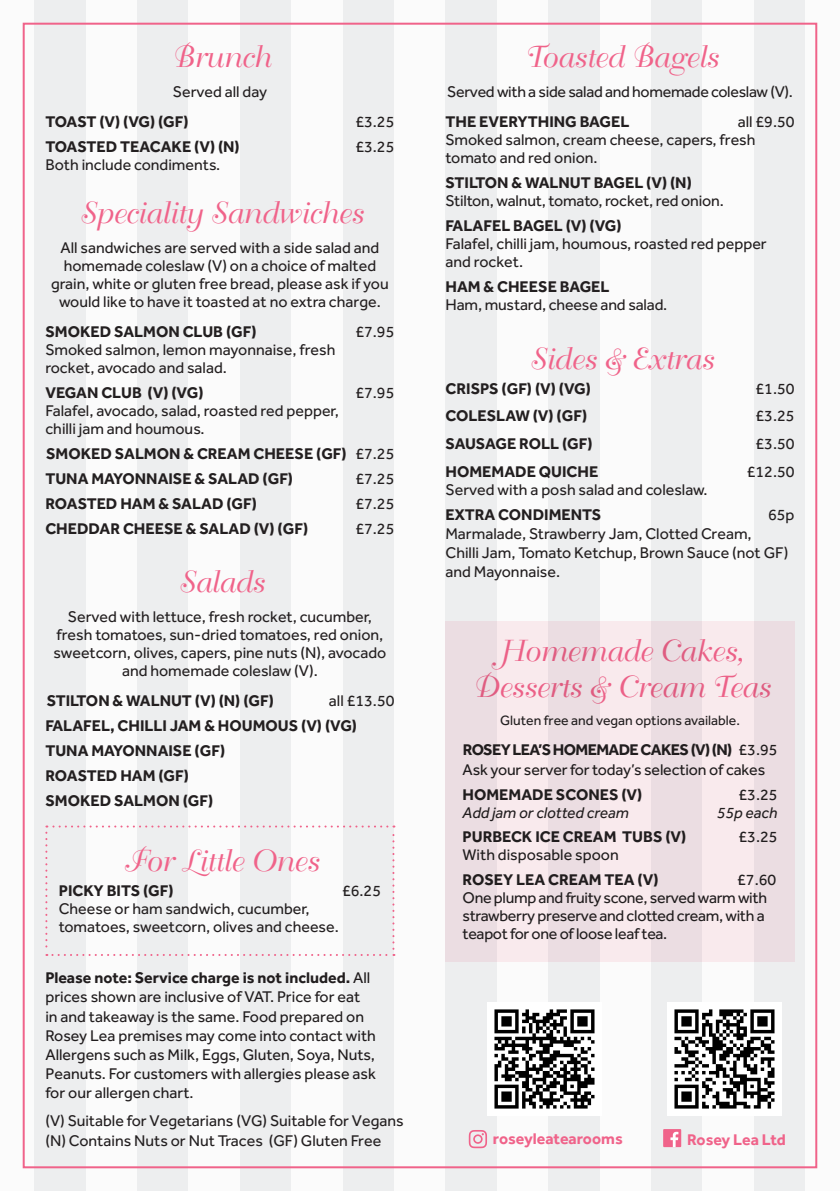
<style>
.page{position:relative;width:840px;height:1191px;background:#fff}
.page>*{position:absolute;margin:0;border:0;box-sizing:border-box;transform-origin:0 0}
.Section_Header{font:30px/36px "Bellevue BQ";color:#f0638a;text-align:center}
.Section_Header_no_de{font:30px "Bellevue BQ";color:#f0638a}
.Category_description{font:16px/19.2px "Effra";color:#231f20;text-align:center}
.Description{font:16px/18px "Effra";color:#231f20}
.Name{font:700 16px "Effra";color:#231f20}
.Name___Description{font:700 16px "Effra";color:#231f20}
.Name___Description-2{font:16px/19.2px "Effra";color:#231f20}
.Category_description-2{font:16px/18px "Effra";letter-spacing:-.02em;color:#231f20}
.Name-2{font:16px/19.2px "Effra";color:#231f20}
.Name_Left_Aligned{font:700 16px "Effra";color:#231f20}
.t1{font:italic 16px "Effra";color:#231f20}
.Description-2{font:700 16px "Effra";color:#f0638a}
.Name___Description-3{font:700 16px "Effra";letter-spacing:-.03em;color:#231f20}
.t2{font:14px "Effra";color:#231f20}
.s1{font-weight:400}
.s2{font-weight:700}
</style>
<div class="page">
<div style="left:0;top:0;width:35px;height:1191px;background:#fafafa"></div>
<div style="left:35px;top:0;width:51px;height:1191px;background:#edeeef"></div>
<div style="left:86px;top:0;width:51px;height:1191px;background:#fafafa"></div>
<div style="left:137px;top:0;width:52px;height:1191px;background:#edeeef"></div>
<div style="left:189px;top:0;width:51px;height:1191px;background:#fafafa"></div>
<div style="left:240px;top:0;width:51px;height:1191px;background:#edeeef"></div>
<div style="left:291px;top:0;width:52px;height:1191px;background:#fafafa"></div>
<div style="left:343px;top:0;width:51px;height:1191px;background:#edeeef"></div>
<div style="left:394px;top:0;width:26px;height:1191px;background:#fafafa"></div>
<div style="left:420px;top:0;width:25px;height:1191px;background:#fafafa"></div>
<div style="left:445px;top:0;width:52px;height:1191px;background:#edeeef"></div>
<div style="left:497px;top:0;width:51px;height:1191px;background:#fafafa"></div>
<div style="left:548px;top:0;width:51px;height:1191px;background:#edeeef"></div>
<div style="left:599px;top:0;width:51px;height:1191px;background:#fafafa"></div>
<div style="left:650px;top:0;width:52px;height:1191px;background:#edeeef"></div>
<div style="left:702px;top:0;width:51px;height:1191px;background:#fafafa"></div>
<div style="left:753px;top:0;width:51px;height:1191px;background:#edeeef"></div>
<div style="left:804px;top:0;width:35px;height:1191px;background:#fafafa"></div>
<div style="left:445px;top:621px;width:349px;height:341px;background:linear-gradient(to right,#f1e2e6,#f2e3e7)"></div>
<svg style="left:662px;top:1129px;width:18px;height:18px"></svg>
<svg style="left:670px;top:1131px;width:8px;height:16px"></svg>
<img style="left:667px;top:1002px;width:113px;height:113px">
<img style="left:487px;top:1002px;width:112px;height:113px">
<svg style="left:468px;top:1130px;width:19px;height:18px"></svg>
<svg style="left:45px;top:825px;width:349px;height:131px"></svg>
<p class="Section_Header" style="left:170px;top:40px;width:100px">Brunch</p>
<p class="Category_description" style="left:173px;top:82px;width:96px">Served all day</p>
<p class="Name___Description-3" style="left:45px;top:112px;width:145px">TOAST (V) (VG) (GF)</p>
<p class="Name___Description-2" style="left:355px;top:112px;width:40px">£3.25</p>
<p class="Name___Description" style="left:45px;top:137px;width:196px">TOASTED TEACAKE (V) (N)</p>
<p class="Name___Description-2" style="left:355px;top:137px;width:40px">£3.25</p>
<p class="Name___Description-2" style="left:45px;top:155px;width:176px">Both include condiments.</p>
<p class="Section_Header" style="left:78px;top:196px;width:285px">Speciality Sandwiches</p>
<p class="Category_description" style="left:51px;top:238px;width:339px;line-height:18px">All sandwiches are served with a side salad and homemade coleslaw (V) on a choice of malted grain, white or gluten free bread, please ask if you would like to have it toasted at no extra charge.</p>
<p class="Name___Description" style="left:45px;top:322px;width:212px">SMOKED SALMON CLUB (GF)</p>
<p class="Name___Description-2" style="left:355px;top:322px;width:40px">£7.95</p>
<p class="Description" style="left:45px;top:341px;width:291px">Smoked salmon, lemon mayonnaise, fresh rocket, avocado and salad.</p>
<p class="Name___Description" style="left:45px;top:383px;width:159px">VEGAN CLUB (V) (VG)</p>
<p class="Name___Description-2" style="left:355px;top:383px;width:40px">£7.95</p>
<p class="Description" style="left:45px;top:401px;width:295px">Falafel, avocado, salad, roasted red pepper, chilli jam and houmous.</p>
<p class="Name" style="left:46px;top:444px;width:349px">SMOKED SALMON &amp; CREAM CHEESE (GF) <span class="s1">£7.25</span></p>
<p class="Name" style="left:45px;top:469px;width:249px">TUNA MAYONNAISE &amp; SALAD (GF)</p>
<p class="Name-2" style="left:355px;top:469px;width:40px">£7.25</p>
<p class="Name" style="left:45px;top:493px;width:213px">ROASTED HAM &amp; SALAD (GF)</p>
<p class="Name-2" style="left:355px;top:493px;width:40px">£7.25</p>
<p class="Name" style="left:45px;top:518px;width:264px">CHEDDAR CHEESE &amp; SALAD (V) (GF)</p>
<p class="Name-2" style="left:355px;top:518px;width:40px">£7.25</p>
<p class="Section_Header" style="left:177px;top:565px;width:87px">Salads</p>
<p class="Category_description" style="left:53px;top:607px;width:334px;line-height:18px">Served with lettuce, fresh rocket, cucumber, fresh tomatoes, sun-dried tomatoes, red onion, sweetcorn, olives, capers, pine nuts (N), avocado and homemade coleslaw (V).</p>
<p class="Name" style="left:47px;top:691px;width:228px">STILTON &amp; WALNUT (V) (N) (GF)</p>
<p class="Name-2" style="left:329px;top:691px;width:67px">all £13.50</p>
<p class="Name_Left_Aligned" style="left:45px;top:716px;width:313px">FALAFEL, CHILLI JAM &amp; HOUMOUS (V) (VG)</p>
<p class="Name_Left_Aligned" style="left:45px;top:741px;width:181px">TUNA MAYONNAISE (GF)</p>
<p class="Name_Left_Aligned" style="left:45px;top:765px;width:145px">ROASTED HAM (GF)</p>
<p class="Name_Left_Aligned" style="left:45px;top:790px;width:169px">SMOKED SALMON (GF)</p>
<p class="Section_Header_no_de" style="left:122px;top:844px;width:196px">For Little Ones</p>
<p class="Name___Description" style="left:59px;top:881px;width:116px">PICKY BITS (GF)</p>
<p class="Name___Description-2" style="left:342px;top:881px;width:40px">£6.25</p>
<p class="Description" style="left:59px;top:899px;width:281px">Cheese or ham sandwich, cucumber, tomatoes, sweetcorn, olives and cheese.</p>
<p class="Category_description" style="left:45px;top:968px;width:332px;text-align:left"><span class="s2">Please note: Service charge is not included.</span> All prices shown are inclusive of VAT. Price for eat in and takeaway is the same. Food prepared on Rosey Lea premises may come into contact with Allergens such as Milk, Eggs, Gluten, Soya, Nuts, Peanuts. For customers with allergies please ask for our allergen chart.</p>
<p class="Name-2" style="left:45px;top:1111px;width:359px">(V) Suitable for Vegetarians (VG) Suitable for Vegans (N) Contains Nuts or Nut Traces (GF) Gluten Free</p>
<p class="Section_Header" style="left:523px;top:40px;width:195px">Toasted Bagels</p>
<p class="Category_description-2" style="left:447px;top:82px;width:347px">Served with a side salad and homemade coleslaw (V).</p>
<p class="Name___Description" style="left:445px;top:112px;width:185px">THE EVERYTHING BAGEL</p>
<p class="Name___Description-2" style="left:737px;top:112px;width:58px">all £9.50</p>
<p class="Description" style="left:445px;top:131px;width:311px">Smoked salmon, cream cheese, capers, fresh tomato and red onion.</p>
<p class="Name___Description" style="left:445px;top:173px;width:248px">STILTON &amp; WALNUT BAGEL (V) (N)</p>
<p class="Description" style="left:445px;top:192px;width:280px">Stilton, walnut, tomato, rocket, red onion.</p>
<p class="Name___Description" style="left:445px;top:216px;width:177px">FALAFEL BAGEL (V) (VG)</p>
<p class="Description" style="left:445px;top:234px;width:322px">Falafel, chilli jam, houmous, roasted red pepper and rocket.</p>
<p class="Name___Description" style="left:445px;top:277px;width:165px">HAM &amp; CHEESE BAGEL</p>
<p class="Description" style="left:445px;top:295px;width:223px">Ham, mustard, cheese and salad.</p>
<p class="Section_Header_no_de" style="left:528px;top:342px;width:185px">Sides &amp; Extras</p>
<p class="Name" style="left:445px;top:378px;width:147px">CRISPS (GF) (V) (VG)</p>
<p class="Name-2" style="left:755px;top:378px;width:40px">£1.50</p>
<p class="Name" style="left:445px;top:406px;width:143px">COLESLAW (V) (GF)</p>
<p class="Name-2" style="left:755px;top:406px;width:40px">£3.25</p>
<p class="Name" style="left:445px;top:434px;width:148px">SAUSAGE ROLL (GF)</p>
<p class="Name-2" style="left:755px;top:434px;width:40px">£3.50</p>
<p class="Name___Description" style="left:445px;top:461px;width:154px">HOMEMADE QUICHE</p>
<p class="Name___Description-2" style="left:746px;top:461px;width:49px">£12.50</p>
<p class="Description" style="left:445px;top:480px;width:263px">Served with a posh salad and coleslaw.</p>
<p class="Name___Description" style="left:445px;top:504px;width:157px">EXTRA CONDIMENTS</p>
<p class="Name___Description-2" style="left:767px;top:504px;width:28px">65p</p>
<p class="Name___Description-2" style="left:445px;top:523px;width:344px">Marmalade, Strawberry Jam, Clotted Cream,<br>Chilli Jam, Tomato Ketchup, Brown Sauce (not GF) and Mayonnaise.</p>
<h1 class="Section_Header" style="left:471px;top:634px;width:299px">Homemade Cakes,<br>Desserts &amp; Cream Teas</h1>
<p class="t2" style="left:500px;top:712px;width:241px">Gluten free and vegan options available.</p>
<p class="Category_description" style="left:462px;top:740px;width:316px;text-align:left"><span class="s2">ROSEY LEA’S HOMEMADE CAKES (V) (N)</span> £3.95<br>Ask your server for today’s selection of cakes</p>
<p class="Name" style="left:462px;top:784px;width:181px">HOMEMADE SCONES (V)</p>
<p class="Category_description" style="left:738px;top:784px;width:40px">£3.25</p>
<p class="t1" style="left:462px;top:803px;width:168px">Add jam or clotted cream</p>
<p class="t1" style="left:716px;top:803px;width:62px">55p each</p>
<p class="Name" style="left:462px;top:827px;width:225px">PURBECK ICE CREAM TUBS (V)</p>
<p class="Category_description" style="left:738px;top:827px;width:40px">£3.25</p>
<p class="Category_description" style="left:462px;top:845px;width:158px">With disposable spoon</p>
<p class="Name" style="left:462px;top:870px;width:197px">ROSEY LEA CREAM TEA (V)</p>
<p class="Category_description-2" style="left:462px;top:870px;width:315px;text-indent:274px">£7.60<br>One plump and fruity scone, served warm with strawberry preserve and clotted cream, with a teapot for one of loose leaf tea.</p>
<p class="Description-2" style="left:492px;top:1129px;width:131px">roseyleatearooms</p>
<p class="Description-2" style="left:686px;top:1130px;width:100px">Rosey Lea Ltd</p>
</div>
